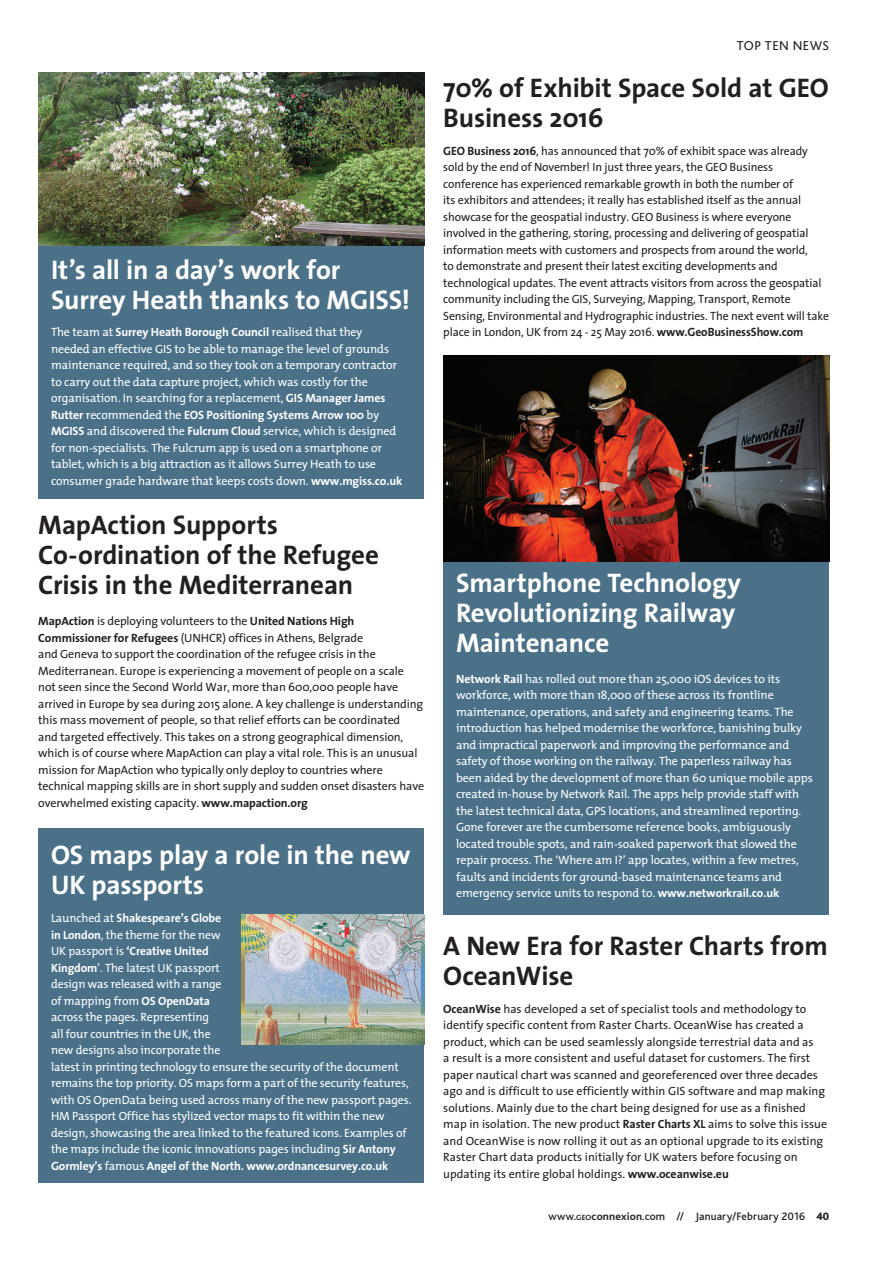
<style>
.page{position:relative;width:893px;height:1263px;background:#fff}
.page>*{position:absolute;margin:0;border:0;box-sizing:border-box;transform-origin:0 0}
.t1{font:700 27px/30px "The Sans";letter-spacing:-.005em;color:#231f20}
.t2{font:700 27px/30px "The Sans";letter-spacing:-.005em;color:#fff}
.t3{font:13.5px "Bliss Caps";letter-spacing:.035em;color:#231f20}
.t4{font:12px/16.5px "The Sans";letter-spacing:-.01em;color:#231f20}
.t5{font:12px/16.5px "The Mix";letter-spacing:-.01em;color:#fff}
.t6{font:700 12px "The Sans";letter-spacing:-.01em;color:#fff}
.t7{font:500 11.25px "Bliss";letter-spacing:.01em;color:#231f20}
.s1{font-family:"The Sans";font-weight:700}
.s2{font-family:"The Mix";font-weight:400}
.s3{font-weight:700}
.s4{font-weight:700;font-size:7.8px}
.s5{font-weight:800}
</style>
<div class="page">
<div style="left:443px;top:562px;width:386px;height:353px;background:#4b7189"></div>
<img style="left:443px;top:355px;width:386px;height:207px">
<div style="left:38px;top:828px;width:386px;height:354px;background:#4b7189"></div>
<div style="left:38px;top:243px;width:386px;height:256px;background:#4b7189"></div>
<img style="left:38px;top:72px;width:386px;height:174px">
<img style="left:241px;top:915px;width:183px;height:130px">
<h1 class="t2" style="left:51px;top:259px;width:360px">It’s all in a day’s work for<br>Surrey Heath thanks to MGISS!</h1>
<p class="t5" style="left:51px;top:327px;width:348px">The team at <span class="s1">Surrey Heath Borough Council</span> realised that they needed an effective GIS to be able to manage the level of grounds maintenance required, and so they took on a temporary contractor to carry out the data capture project, which was costly for the organisation. In searching for a replacement, <span class="s1">GIS Manager James</span></p>
<p class="t6" style="left:51px;top:410px;width:330px">Rutter <span class="s2">recommended the</span> EOS Positioning Systems Arrow 100 <span class="s2">by</span></p>
<p class="t5" style="left:51px;top:426px;width:353px"><span class="s1">MGISS</span> and discovered the <span class="s1">Fulcrum Cloud</span> service, which is designed for non-specialists. The Fulcrum app is used on a smartphone or tablet, which is a big attraction as it allows Surrey Heath to use consumer grade hardware that keeps costs down. <span class="s1">www.mgiss.co.uk</span></p>
<h1 class="t1" style="left:38px;top:515px;width:342px">MapAction Supports<br>Co-ordination of the Refugee<br>Crisis in the Mediterranean</h1>
<p class="t4" style="left:38px;top:615px;width:387px"><span class="s3">MapAction</span> is deploying volunteers to the <span class="s3">United Nations High Commissioner for Refugees</span> (UNHCR) offices in Athens, Belgrade<br>and Geneva to support the coordination of the refugee crisis in the Mediterranean. Europe is experiencing a movement of people on a scale not seen since the Second World War, more than 600,000 people have arrived in Europe by sea during 2015 alone. A key challenge is understanding this mass movement of people, so that relief efforts can be coordinated<br>and targeted effectively. This takes on a strong geographical dimension, which is of course where MapAction can play a vital role. This is an unusual mission for MapAction who typically only deploy to countries where technical mapping skills are in short supply and sudden onset disasters have overwhelmed existing capacity. <span class="s3">www.mapaction.org</span></p>
<h1 class="t2" style="left:51px;top:845px;width:361px">OS maps play a role in the new<br>UK passports</h1>
<p class="t6" style="left:51px;top:913px;width:172px"><span class="s2">Launched at</span> Shakespeare’s Globe</p>
<p class="t5" style="left:51px;top:929px;width:171px"><span class="s1">in London</span>, the theme for the new</p>
<p class="t6" style="left:51px;top:946px;width:159px"><span class="s2">UK passport is</span> ‘Creative United</p>
<p class="t5" style="left:51px;top:962px;width:362px"><span class="s1">Kingdom</span>’. The latest UK passport<br>design was released with a range<br>of mapping from <span class="s1">OS OpenData<br></span>across the pages. Representing<br>all four countries in the UK, the<br>new designs also incorporate the<br>latest in printing technology to ensure the security of the document remains the top priority. OS maps form a part of the security features, with OS OpenData being used across many of the new passport pages.<br>HM Passport Office has stylized vector maps to fit within the new design, showcasing the area linked to the featured icons. Examples of the maps include the iconic innovations pages including <span class="s1">Sir Antony</span></p>
<p class="t6" style="left:51px;top:1160px;width:339px">Gormley’s <span class="s2">famous</span> Angel of the North. www.ordnancesurvey.co.uk</p>
<p class="t3" style="left:737px;top:38px;width:94px">TOP TEN NEWS</p>
<h1 class="t1" style="left:443px;top:78px;width:387px">70% of Exhibit Space Sold at GEO<br>Business 2016</h1>
<p class="t4" style="left:443px;top:145px;width:387px"><span class="s3">GEO Business 2016</span>, has announced that 70% of exhibit space was already sold by the end of November! In just three years, the GEO Business conference has experienced remarkable growth in both the number of<br>its exhibitors and attendees; it really has established itself as the annual showcase for the geospatial industry. GEO Business is where everyone involved in the gathering, storing, processing and delivering of geospatial information meets with customers and prospects from around the world,<br>to demonstrate and present their latest exciting developments and technological updates. The event attracts visitors from across the geospatial community including the GIS, Surveying, Mapping, Transport, Remote Sensing, Environmental and Hydrographic industries. The next event will take place in London, UK from 24 - 25 May 2016. <span class="s3">www.GeoBusinessShow.com</span></p>
<h1 class="t2" style="left:456px;top:573px;width:287px">Smartphone Technology<br>Revolutionizing Railway<br>Maintenance</h1>
<p class="t5" style="left:456px;top:673px;width:358px"><span class="s1">Network Rail</span> has rolled out more than 25,000 iOS devices to its workforce, with more than 18,000 of these across its frontline maintenance, operations, and safety and engineering teams. The introduction has helped modernise the workforce, banishing bulky and impractical paperwork and improving the performance and safety of those working on the railway. The paperless railway has been aided by the development of more than 60 unique mobile apps created in-house by Network Rail. The apps help provide staff with the latest technical data, GPS locations, and streamlined reporting.<br>Gone forever are the cumbersome reference books, ambiguously located trouble spots, and rain-soaked paperwork that slowed the repair process. The ‘Where am I?’ app locates, within a few metres, faults and incidents for ground-based maintenance teams and emergency service units to respond to. <span class="s1">www.networkrail.co.uk</span></p>
<h1 class="t1" style="left:443px;top:936px;width:386px">A New Era for Raster Charts from<br>OceanWise</h1>
<p class="t4" style="left:443px;top:1003px;width:385px"><span class="s3">OceanWise</span> has developed a set of specialist tools and methodology to identify specific content from Raster Charts. OceanWise has created a product, which can be used seamlessly alongside terrestrial data and as<br>a result is a more consistent and useful dataset for customers. The first paper nautical chart was scanned and georeferenced over three decades ago and is difficult to use efficiently within GIS software and map making solutions. Mainly due to the chart being designed for use as a finished map in isolation. The new product <span class="s3">Raster Charts XL</span> aims to solve this issue and OceanWise is now rolling it out as an optional upgrade to its existing Raster Chart data products initially for UK waters before focusing on updating its entire global holdings. <span class="s3">www.oceanwise.eu</span></p>
<p class="t7" style="left:548px;top:1210px;width:282px">www.<span class="s4">GEO</span><span class="s3">connexion</span>.com // January/February 2016 <span class="s5">40</span></p>
</div>
